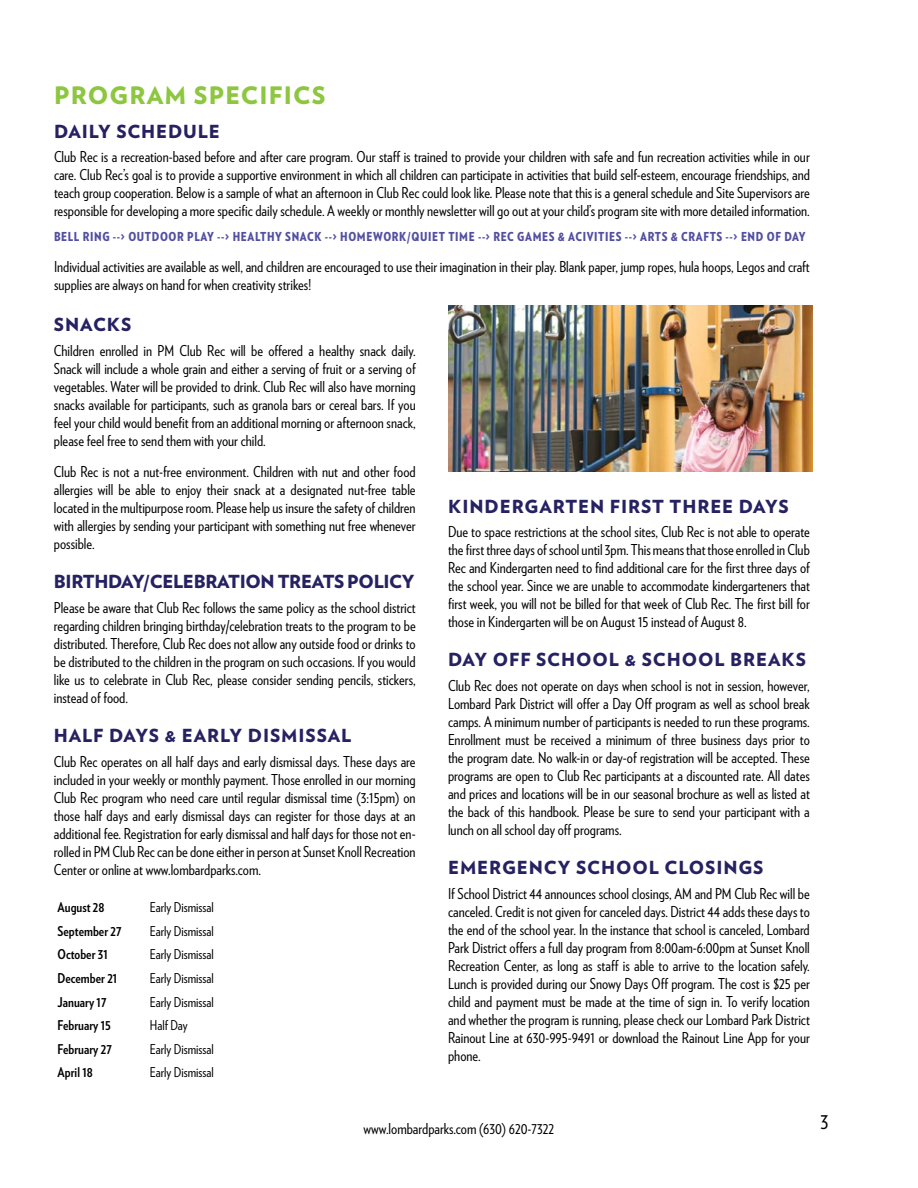
<style>
.page{position:relative;width:918px;height:1188px;background:#fff}
.page>*{position:absolute;margin:0;border:0;box-sizing:border-box;transform-origin:0 0}
.t1{font:900 24px "Verlag";letter-spacing:.05em;color:#8dc63f}
.t2{font:21px "Verlag Condensed";color:#000}
.t3{font:900 18px "Verlag";letter-spacing:.05em;color:#262262}
.t4{font:900 18px "Verlag";letter-spacing:-.02em;color:#262262}
.t5{font:15px/18px "Verlag Condensed";color:#000;text-align:justify}
.t6{font:13.5px "Verlag Condensed";color:#000}
.t7{font:700 13.5px "Verlag Condensed";color:#000}
.t8{font:900 12.3px "Verlag Condensed";letter-spacing:.05em;color:#524fa1}
</style>
<div class="page">
<img style="left:448px;top:305px;width:364px;height:166px">
<h1 class="t1" style="left:54px;top:75px;width:273px">PROGRAM SPECIFICS</h1>
<p class="t3" style="left:54px;top:116px;width:168px">DAILY SCHEDULE</p>
<p class="t5" style="left:54px;top:147px;width:757px">Club Rec is a recreation-based before and after care program. Our staff is trained to provide your children with safe and fun recreation activities while in our care. Club Rec’s goal is to provide a supportive environment in which all children can participate in activities that build self-esteem, encourage friendships, and teach group cooperation. Below is a sample of what an afternoon in Club Rec could look like. Please note that this is a general schedule and Site Supervisors are responsible for developing a more specific daily schedule. A weekly or monthly newsletter will go out at your child’s program site with more detailed information.</p>
<p class="t8" style="left:54px;top:227px;width:753px">BELL RING --&gt; OUTDOOR PLAY --&gt; HEALTHY SNACK --&gt; HOMEWORK/QUIET TIME --&gt; REC GAMES &amp; ACIVITIES --&gt; ARTS &amp; CRAFTS --&gt; END OF DAY</p>
<p class="t5" style="left:54px;top:257px;width:757px">Individual activities are available as well, and children are encouraged to use their imagination in their play. Blank paper, jump ropes, hula hoops, Legos and craft supplies are always on hand for when creativity strikes!</p>
<p class="t3" style="left:54px;top:310px;width:79px">SNACKS</p>
<p class="t5" style="left:54px;top:341px;width:363px">Children enrolled in PM Club Rec will be offered a healthy snack daily.<br>Snack will include a whole grain and either a serving of fruit or a serving of vegetables. Water will be provided to drink. Club Rec will also have morning snacks available for participants, such as granola bars or cereal bars. If you feel your child would benefit from an additional morning or afternoon snack, please feel free to send them with your child.</p>
<p class="t5" style="left:54px;top:462px;width:363px">Club Rec is not a nut-free environment. Children with nut and other food allergies will be able to enjoy their snack at a designated nut-free table located in the multipurpose room. Please help us insure the safety of children with allergies by sending your participant with something nut free whenever possible.</p>
<p class="t4" style="left:54px;top:567px;width:362px">BIRTHDAY/CELEBRATION TREATS POLICY</p>
<p class="t5" style="left:54px;top:598px;width:363px">Please be aware that Club Rec follows the same policy as the school district regarding children bringing birthday/celebration treats to the program to be distributed. Therefore, Club Rec does not allow any outside food or drinks to be distributed to the children in the program on such occasions. If you would like us to celebrate in Club Rec, please consider sending pencils, stickers, instead of food.</p>
<p class="t3" style="left:54px;top:721px;width:299px">HALF DAYS &amp; EARLY DISMISSAL</p>
<p class="t5" style="left:54px;top:752px;width:363px">Club Rec operates on all half days and early dismissal days. These days are included in your weekly or monthly payment. Those enrolled in our morning Club Rec program who need care until regular dismissal time (3:15pm) on those half days and early dismissal days can register for those days at an additional fee. Registration for early dismissal and half days for those not en&shy;rolled in PM Club Rec can be done either in person at Sunset Knoll Recreation Center or online at www.lombardparks.com.</p>
<p class="t7" style="left:58px;top:897px;width:48px">August 28</p>
<p class="t6" style="left:150px;top:898px;width:66px">Early Dismissal</p>
<p class="t7" style="left:58px;top:921px;width:65px">September 27</p>
<p class="t6" style="left:150px;top:921px;width:66px">Early Dismissal</p>
<p class="t7" style="left:58px;top:945px;width:52px">October 31</p>
<p class="t6" style="left:150px;top:945px;width:66px">Early Dismissal</p>
<p class="t7" style="left:58px;top:968px;width:61px">December 21</p>
<p class="t6" style="left:150px;top:969px;width:66px">Early Dismissal</p>
<p class="t7" style="left:58px;top:992px;width:50px">January 17</p>
<p class="t6" style="left:150px;top:992px;width:66px">Early Dismissal</p>
<p class="t7" style="left:58px;top:1015px;width:55px">February 15</p>
<p class="t6" style="left:150px;top:1016px;width:39px">Half Day</p>
<p class="t7" style="left:58px;top:1039px;width:56px">February 27</p>
<p class="t6" style="left:150px;top:1039px;width:66px">Early Dismissal</p>
<p class="t7" style="left:58px;top:1062px;width:37px">April 18</p>
<p class="t6" style="left:150px;top:1063px;width:66px">Early Dismissal</p>
<p class="t3" style="left:448px;top:491px;width:342px">KINDERGARTEN FIRST THREE DAYS</p>
<p class="t5" style="left:448px;top:522px;width:363px">Due to space restrictions at the school sites, Club Rec is not able to operate the first three days of school until 3pm. This means that those enrolled in Club Rec and Kindergarten need to find additional care for the first three days of the school year. Since we are unable to accommodate kindergarteners that first week, you will not be billed for that week of Club Rec. The first bill for those in Kindergarten will be on August 15 instead of August 8.</p>
<p class="t3" style="left:448px;top:645px;width:359px">DAY OFF SCHOOL &amp; SCHOOL BREAKS</p>
<p class="t5" style="left:448px;top:676px;width:363px">Club Rec does not operate on days when school is not in session, however, Lombard Park District will offer a Day Off program as well as school break camps. A minimum number of participants is needed to run these programs.<br>Enrollment must be received a minimum of three business days prior to the program date. No walk-in or day-of registration will be accepted. These programs are open to Club Rec participants at a discounted rate. All dates and prices and locations will be in our seasonal brochure as well as listed at the back of this handbook. Please be sure to send your participant with a lunch on all school day off programs.</p>
<p class="t3" style="left:448px;top:853px;width:317px">EMERGENCY SCHOOL CLOSINGS</p>
<p class="t5" style="left:448px;top:884px;width:363px">If School District 44 announces school closings, AM and PM Club Rec will be canceled. Credit is not given for canceled days. District 44 adds these days to the end of the school year. In the instance that school is canceled, Lombard Park District offers a full day program from 8:00am-6:00pm at Sunset Knoll Recreation Center, as long as staff is able to arrive to the location safely.<br>Lunch is provided during our Snowy Days Off program. The cost is $25 per child and payment must be made at the time of sign in. To verify location and whether the program is running, please check our Lombard Park District Rainout Line at 630-995-9491 or download the Rainout Line App for your phone.</p>
<p class="t5" style="left:364px;top:1119px;width:192px">www.lombardparks.com (630) 620-7322</p>
<h2 class="t2" style="left:820px;top:1107px;width:10px">3</h2>
</div>
